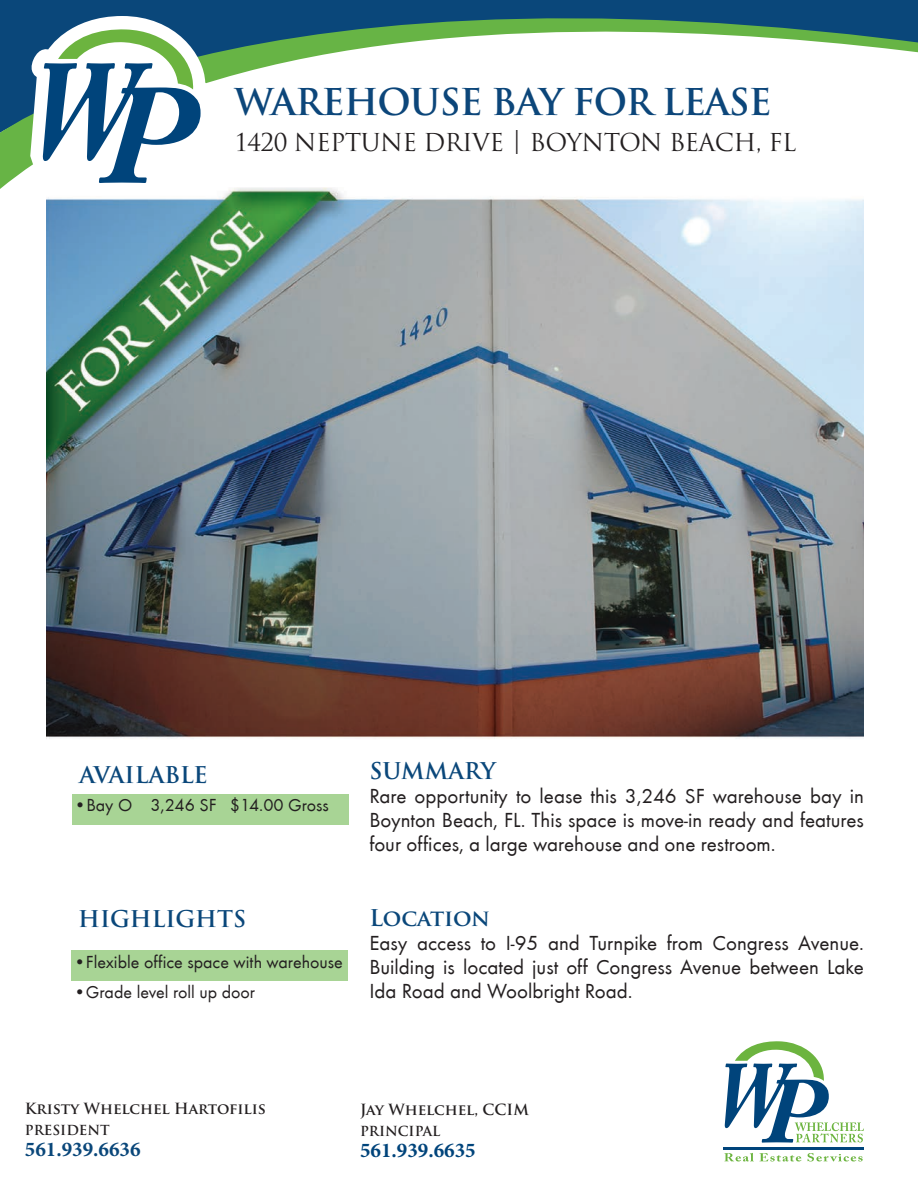
<style>
.page{position:relative;width:918px;height:1188px;background:#fff}
.page>*{position:absolute;margin:0;border:0;box-sizing:border-box;transform-origin:0 0}
.t1{font:700 36px "Trajan Pro";letter-spacing:-.025em;color:#0c467a}
.t2{font:24px "Trajan Pro";letter-spacing:-.025em;color:#231f20}
.t3{font:700 22.5px "Trajan Pro";color:#0a477a}
.t4{font:21px/24px "Futura T";color:#231f20;text-align:justify}
.t5{font:700 21px "Minion Pro";color:#0a477a}
.t6{font:700 21px "Minion Pro";color:#00447b}
.t7{font:18px "Futura T";color:#231f20}
.t8{font:700 15px "Trajan Pro";color:#231f20}
.t9{font:700 13.5px "Trajan Pro";color:#231f20}
</style>
<div class="page">
<svg style="left:0;top:0;width:918px;height:189px"></svg>
<svg style="left:28px;top:16px;width:212px;height:173px"></svg>
<svg style="left:724px;top:1153px;width:30px;height:8px"></svg>
<svg style="left:760px;top:1153px;width:41px;height:8px"></svg>
<svg style="left:807px;top:1153px;width:56px;height:8px"></svg>
<svg style="left:725px;top:1041px;width:139px;height:102px"></svg>
<hr style="left:723px;top:1147px;width:141px;height:2px;background:#00447b">
<div style="left:71px;top:950px;width:277px;height:30px;background:#a8d495"></div>
<div style="left:72px;top:795px;width:277px;height:30px;background:#a8d495"></div>
<img style="left:46px;top:188px;width:818px;height:551px">
<h1 class="t1" style="left:234px;top:79px;width:539px">WAREHOUSE BAY FOR LEASE</h1>
<p class="t2" style="left:234px;top:127px;width:563px">1420 NEPTUNE DRIVE | BOYNTON BEACH, FL</p>
<p class="t3" style="left:79px;top:761px;width:130px">AVAILABLE</p>
<p class="t7" style="left:74px;top:795px;width:256px">•Bay O 3,246 SF $14.00 Gross</p>
<p class="t3" style="left:78px;top:905px;width:170px">HIGHLIGHTS</p>
<p class="t7" style="left:74px;top:951px;width:270px">•Flexible office space with warehouse</p>
<p class="t7" style="left:74px;top:981px;width:183px">•Grade level roll up door</p>
<p class="t3" style="left:369px;top:757px;width:128px">SUMMARY</p>
<p class="t4" style="left:369px;top:784px;width:496px">Rare opportunity to lease this 3,246 SF warehouse bay in Boynton Beach, FL. This space is move-in ready and features four offices, a large warehouse and one restroom.</p>
<p class="t3" style="left:369px;top:904px;width:122px">Location</p>
<p class="t4" style="left:369px;top:931px;width:496px">Easy access to I-95 and Turnpike from Congress Avenue.<br>Building is located just off Congress Avenue between Lake Ida Road and Woolbright Road.</p>
<p class="t8" style="left:25px;top:1100px;width:243px">Kristy Whelchel Hartofilis</p>
<p class="t9" style="left:25px;top:1122px;width:86px">PRESIDENT</p>
<p class="t5" style="left:25px;top:1135px;width:117px">561.939.6636</p>
<p class="t8" style="left:360px;top:1100px;width:171px">Jay Whelchel, CCIM</p>
<p class="t9" style="left:360px;top:1123px;width:82px">PRINCIPAL</p>
<p class="t6" style="left:360px;top:1135px;width:117px">561.939.6635</p>
</div>
